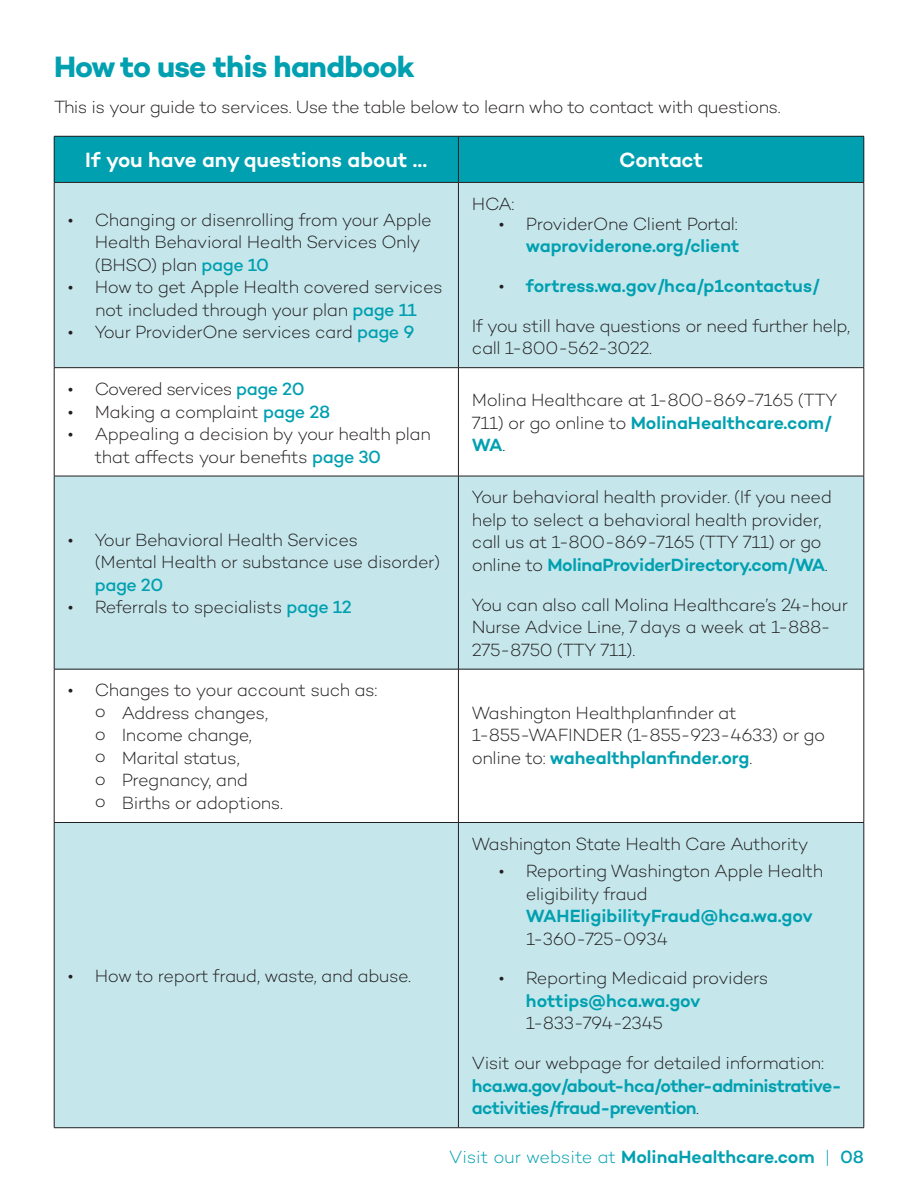
<style>
.page{position:relative;width:918px;height:1188px;background:#fff}
.page>*{position:absolute;margin:0;border:0;box-sizing:border-box;transform-origin:0 0}
.t1{font:700 30px "Campton";letter-spacing:-.025em;color:#00a0b0}
.t2{font:600 21px "Campton";letter-spacing:-.005em;color:#fff}
.t3{font:300 18px/22.5px "Campton";letter-spacing:-.02em;color:#231f20}
.t4{font:600 18px/22.5px "Campton";letter-spacing:-.03em;color:#00a0b0}
.t5{font:600 18px "Campton";color:#00a0b0}
.t6{font:300 18px "Campton";letter-spacing:-.05em;color:#231f20}
.s1{font-weight:500;color:#00a0b0}
.s2{font-weight:600;color:#00a0b0}
.s3{font-weight:300;color:#231f20}
.s4{font-weight:300}
.s5{font-weight:500}
</style>
<div class="page">
<div style="left:54px;top:136px;width:404px;height:46px;background:#00a0b0"></div>
<div style="left:458px;top:136px;width:406px;height:46px;background:#00a0b0"></div>
<div style="left:54px;top:182px;width:404px;height:186px;background:#c5e7ec"></div>
<div style="left:458px;top:182px;width:406px;height:186px;background:#c5e7ec"></div>
<div style="left:54px;top:476px;width:404px;height:193px;background:#c5e7ec"></div>
<div style="left:458px;top:476px;width:406px;height:193px;background:#c5e7ec"></div>
<div style="left:54px;top:823px;width:404px;height:305px;background:#c5e7ec"></div>
<div style="left:458px;top:823px;width:406px;height:305px;background:#c5e7ec"></div>
<hr style="left:54px;top:136px;width:404px;height:1px;background:#231f20">
<hr style="left:54px;top:136px;width:1px;height:46px;background:#231f20">
<hr style="left:458px;top:136px;width:406px;height:1px;background:#231f20">
<hr style="left:458px;top:136px;width:1px;height:46px;background:#231f20">
<hr style="left:864px;top:136px;width:1px;height:46px;background:#231f20">
<hr style="left:54px;top:182px;width:404px;height:1px;background:#231f20">
<hr style="left:458px;top:182px;width:406px;height:1px;background:#231f20">
<hr style="left:54px;top:183px;width:1px;height:184px;background:#231f20">
<hr style="left:458px;top:183px;width:1px;height:184px;background:#231f20">
<hr style="left:864px;top:183px;width:1px;height:184px;background:#231f20">
<hr style="left:54px;top:367px;width:404px;height:1px;background:#231f20">
<hr style="left:54px;top:368px;width:1px;height:108px;background:#231f20">
<hr style="left:458px;top:367px;width:406px;height:1px;background:#231f20">
<hr style="left:458px;top:368px;width:1px;height:108px;background:#231f20">
<hr style="left:864px;top:368px;width:1px;height:108px;background:#231f20">
<hr style="left:54px;top:476px;width:404px;height:1px;background:#231f20">
<hr style="left:54px;top:476px;width:1px;height:193px;background:#231f20">
<hr style="left:458px;top:476px;width:406px;height:1px;background:#231f20">
<hr style="left:458px;top:476px;width:1px;height:193px;background:#231f20">
<hr style="left:864px;top:476px;width:1px;height:193px;background:#231f20">
<hr style="left:54px;top:669px;width:404px;height:1px;background:#231f20">
<hr style="left:54px;top:669px;width:1px;height:153px;background:#231f20">
<hr style="left:458px;top:669px;width:406px;height:1px;background:#231f20">
<hr style="left:458px;top:669px;width:1px;height:153px;background:#231f20">
<hr style="left:864px;top:669px;width:1px;height:153px;background:#231f20">
<hr style="left:54px;top:822px;width:404px;height:1px;background:#231f20">
<hr style="left:54px;top:823px;width:1px;height:305px;background:#231f20">
<hr style="left:458px;top:822px;width:406px;height:1px;background:#231f20">
<hr style="left:458px;top:823px;width:1px;height:305px;background:#231f20">
<hr style="left:864px;top:823px;width:1px;height:305px;background:#231f20">
<hr style="left:54px;top:1127px;width:404px;height:1px;background:#231f20">
<hr style="left:458px;top:1127px;width:406px;height:1px;background:#231f20">
<h3 class="t1" style="left:54px;top:48px;width:362px">How to use this handbook</h3>
<p class="t3" style="left:54px;top:95px;width:728px">This is your guide to services. Use the table below to learn who to contact with questions.</p>
<p class="t2" style="left:85px;top:147px;width:344px">If you have any questions about …</p>
<p class="t2" style="left:619px;top:147px;width:85px">Contact</p>
<p class="t3" style="left:95px;top:208px;width:339px;text-indent:-27px">• Changing or disenrolling from your Apple<br>Health Behavioral Health Services Only (BHSO) plan <span class="s1">page 10</span></p>
<p class="t3" style="left:68px;top:276px;width:7px">•</p>
<p class="t3" style="left:95px;top:276px;width:349px">How to get Apple Health covered services not included through your plan <span class="s1">page 11</span></p>
<p class="t3" style="left:68px;top:321px;width:348px">• Your ProviderOne services card <span class="s1">page 9</span></p>
<p class="t3" style="left:472px;top:192px;width:44px">HCA:</p>
<p class="t3" style="left:499px;top:212px;width:242px;text-align:right">• ProviderOne Client Portal: <span class="s2">waproviderone.org/client</span></p>
<p class="t5" style="left:499px;top:274px;width:322px"><span class="s3">•</span> fortress.wa.gov/hca/p1contactus/</p>
<p class="t3" style="left:472px;top:314px;width:380px">If you still have questions or need further help, call 1-800-562-3022.</p>
<p class="t6" style="left:68px;top:378px;width:239px">• Covered services <span class="s1">page 20</span></p>
<p class="t3" style="left:68px;top:400px;width:264px">• Making a complaint <span class="s1">page 28</span></p>
<p class="t3" style="left:95px;top:422px;width:338px;text-indent:-27px">• Appealing a decision by your health plan that affects your benefits <span class="s1">page 30</span></p>
<p class="t3" style="left:95px;top:528px;width:347px;text-indent:-27px">• Your Behavioral Health Services<br>(Mental Health or substance use disorder) <span class="s1">page 20</span></p>
<p class="t3" style="left:68px;top:596px;width:286px">• Referrals to specialists <span class="s1">page 12</span></p>
<p class="t3" style="left:68px;top:679px;width:311px">• Changes to your account such as:</p>
<p class="t3" style="left:95px;top:701px;width:175px">o Address changes,</p>
<p class="t3" style="left:95px;top:724px;width:159px">o Income change,</p>
<p class="t3" style="left:95px;top:746px;width:147px">o Marital status,</p>
<p class="t3" style="left:95px;top:769px;width:155px">o Pregnancy, and</p>
<p class="t3" style="left:95px;top:791px;width:190px">o Births or adoptions.</p>
<p class="t3" style="left:68px;top:964px;width:345px">• How to report fraud, waste, and abuse.</p>
<p class="t3" style="left:472px;top:389px;width:367px">Molina Healthcare at 1-800-869-7165 (TTY<br>711) or go online to <span class="s2">MolinaHealthcare.com/<br>WA</span>.</p>
<p class="t3" style="left:472px;top:486px;width:362px">Your behavioral health provider. (If you need help to select a behavioral health provider, call us at 1-800-869-7165 (TTY 711) or go online to <span class="s2">MolinaProviderDirectory.com/WA</span>.</p>
<p class="t3" style="left:472px;top:593px;width:378px">You can also call Molina Healthcare’s 24-hour<br>Nurse Advice Line, 7 days a week at 1-888-<br>275-8750 (TTY 711).</p>
<p class="t3" style="left:472px;top:701px;width:355px">Washington Healthplanfinder at<br>1-855-WAFINDER (1-855-923-4633) or go online to: <span class="s2">wahealthplanfinder.org</span>.</p>
<p class="t3" style="left:472px;top:832px;width:338px">Washington State Health Care Authority</p>
<p class="t3" style="left:526px;top:860px;width:299px;text-indent:-27px">• Reporting Washington Apple Health eligibility fraud<br><span class="s2">WAHEligibilityFraud@hca.wa.gov<br></span>1-360-725-0934</p>
<p class="t3" style="left:526px;top:967px;width:244px;text-indent:-27px">• Reporting Medicaid providers <span class="s2">hottips@hca.wa.gov<br></span>1-833-794-2345</p>
<p class="t4" style="left:472px;top:1051px;width:369px"><span class="s3">Visit our webpage for detailed information: </span>hca.wa.gov/about-hca/other-administrative&shy;activities/fraud-prevention<span class="s3">.</span></p>
<p class="t5" style="left:449px;top:1145px;width:416px"><span class="s4">Visit our website at</span> MolinaHealthcare.com <span class="s4">|</span> <span class="s5">08</span></p>
</div>
